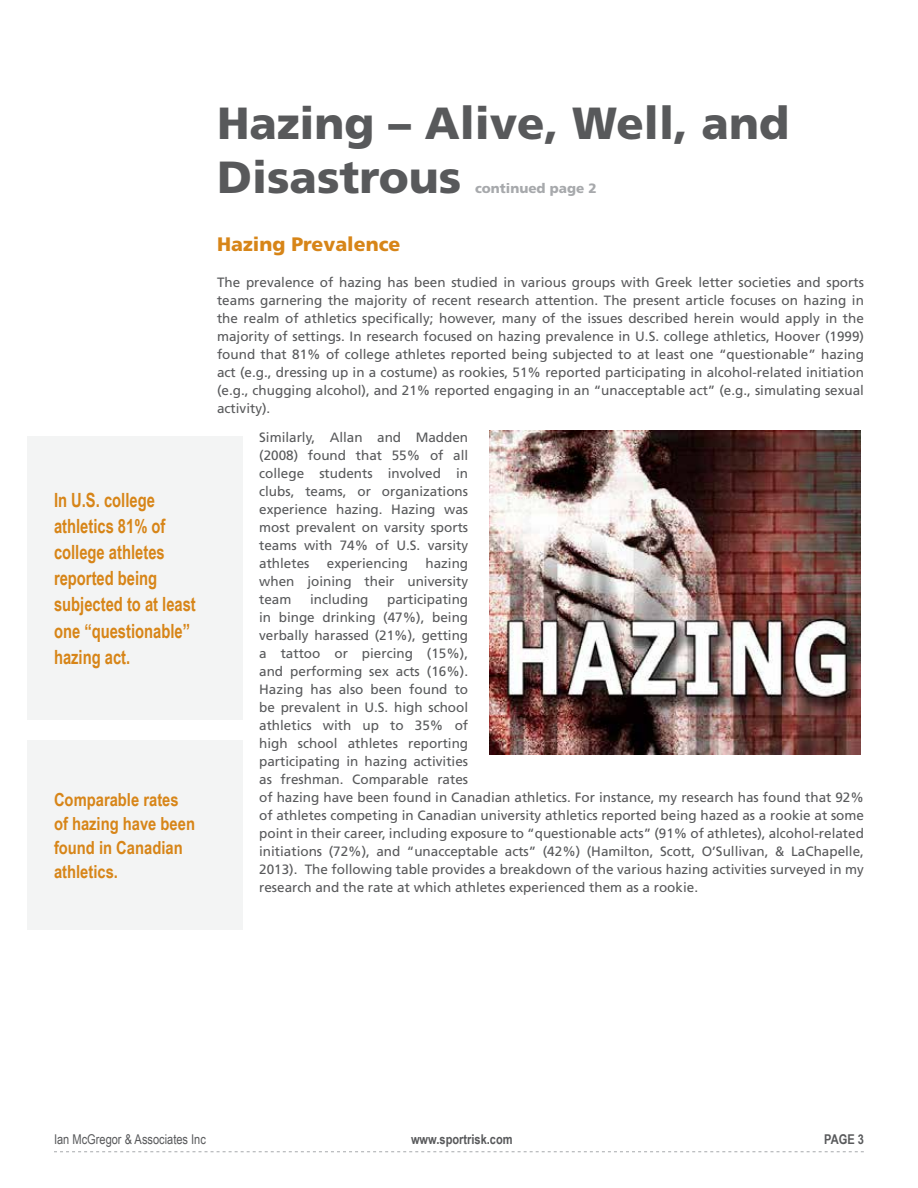
<style>
.page{position:relative;width:918px;height:1188px;background:#fff}
.page>*{position:absolute;margin:0;border:0;box-sizing:border-box;transform-origin:0 0}
.t1{font:900 45px/54px "Frutiger";color:#58595b}
.t2{font:700 19.65px/26.1px "Arial Narrow";color:#d78518;scale:.92 1}
.t3{font:900 19.5px "Frutiger";color:#d78518}
.t4{font:700 18px/24px "Arial Narrow";color:#d78518}
.t5{font:13.5px/18px "Frutiger";color:#58595b;text-align:justify}
.t6{font:13.5px "Arial Narrow";color:#58595b}
.t7{font:700 13.5px "Arial Narrow";color:#58595b}
.t8{font:900 13.5px "Frutiger";color:#a7a9ac}
</style>
<div class="page">
<svg style="left:54px;top:1151px;width:810px;height:1px"></svg>
<div style="left:27px;top:741px;width:216px;height:189px;background:#f3f4f4"></div>
<div style="left:27px;top:436px;width:216px;height:284px;background:#f3f4f4"></div>
<img style="left:490px;top:430px;width:370px;height:324px">
<h2 class="t2" style="left:54px;top:486px;width:156px">In U.S. college athletics 81% of college athletes reported being subjected to at least one “questionable” hazing act.</h2>
<h3 class="t4" style="left:54px;top:787px;width:143px">Comparable rates of hazing have been found in Canadian athletics.</h3>
<h1 class="t1" style="left:217px;top:95px;width:574px">Hazing – Alive, Well, and<br>Disastrous</h1>
<p class="t8" style="left:475px;top:180px;width:123px">continued page 2</p>
<h3 class="t3" style="left:217px;top:233px;width:185px">Hazing Prevalence</h3>
<p class="t5" style="left:217px;top:273px;width:648px">The prevalence of hazing has been studied in various groups with Greek letter societies and sports teams garnering the majority of recent research attention. The present article focuses on hazing in the realm of athletics specifically; however, many of the issues described herein would apply in the majority of settings. In research focused on hazing prevalence in U.S. college athletics, Hoover (1999) found that 81% of college athletes reported being subjected to at least one “questionable” hazing act (e.g., dressing up in a costume) as rookies, 51% reported participating in alcohol-related initiation (e.g., chugging alcohol), and 21% reported engaging in an “unacceptable act” (e.g., simulating sexual activity).</p>
<p class="t5" style="left:259px;top:428px;width:211px">Similarly, Allan and Madden (2008) found that 55% of all college students involved in clubs, teams, or organizations experience hazing. Hazing was most prevalent on varsity sports teams with 74% of U.S. varsity athletes</p>
<p class="t5" style="left:259px;top:554px;width:210px;text-indent:166px">hazing when joining their university team</p>
<p class="t5" style="left:327px;top:554px;width:83px">experiencing</p>
<p class="t5" style="left:310px;top:590px;width:60px">including</p>
<p class="t5" style="left:259px;top:590px;width:606px;text-align:left;text-indent:128px">participating<br>in binge drinking (47%), being<br>verbally harassed (21%), getting<br>a tattoo or piercing (15%),<br>and performing sex acts (16%).<br>Hazing has also been found to<br>be prevalent in U.S. high school<br>athletics with up to 35% of<br>high school athletes reporting<br>participating in hazing activities<br>as freshman. Comparable rates<br>of hazing have been found in Canadian athletics. For instance, my research has found that 92% of athletes competing in Canadian university athletics reported being hazed as a rookie at some point in their career, including exposure to “questionable acts” (91% of athletes), alcohol-related initiations (72%), and “unacceptable acts” (42%) (Hamilton, Scott, O’Sullivan, &amp; LaChapelle, 2013). The following table provides a breakdown of the various hazing activities surveyed in my research and the rate at which athletes experienced them as a rookie.</p>
<p class="t6" style="left:54px;top:1129px;width:153px">Ian McGregor &amp; Associates Inc</p>
<p class="t7" style="left:411px;top:1129px;width:103px">www.sportrisk.com</p>
<p class="t7" style="left:824px;top:1129px;width:41px">PAGE 3</p>
</div>
